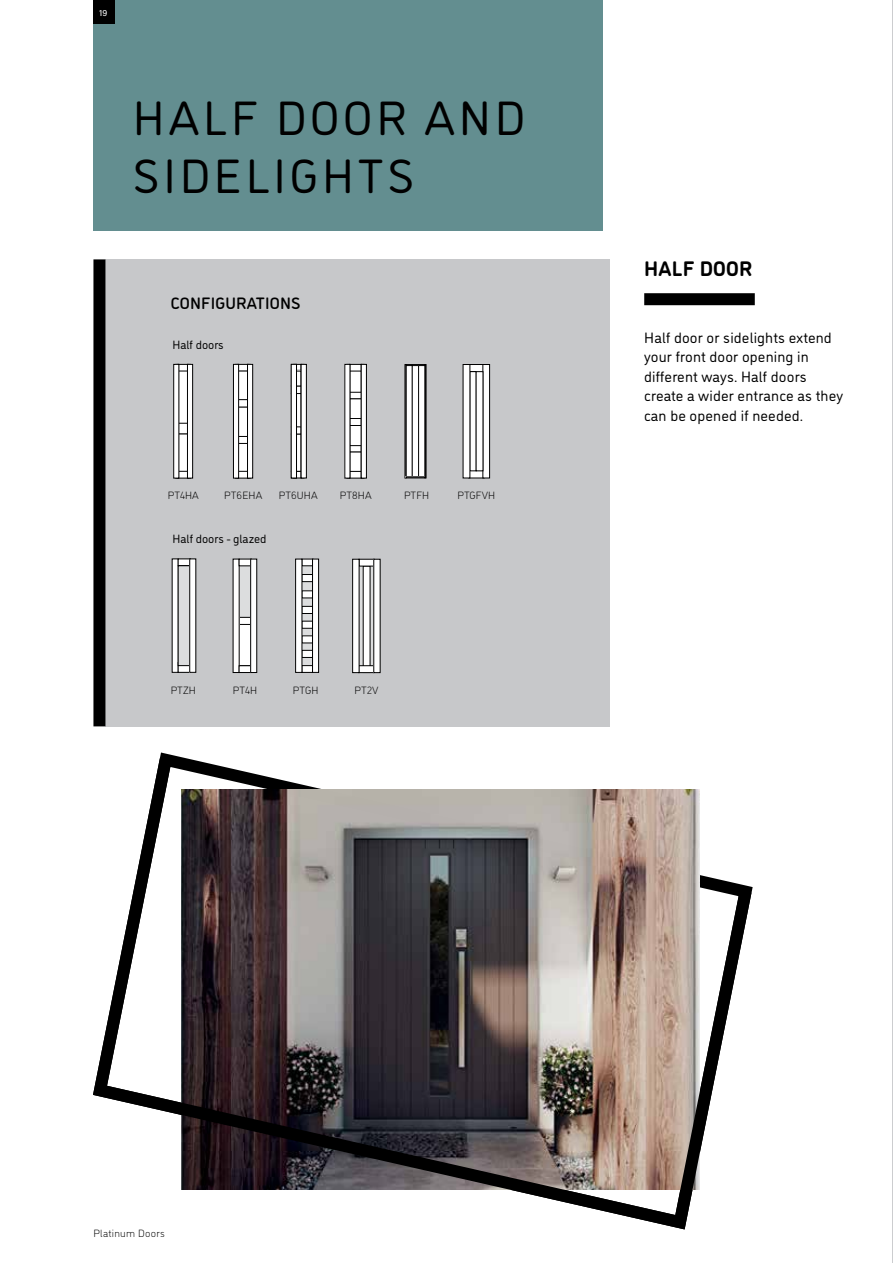
<style>
.page{position:relative;width:893px;height:1263px;background:#fff}
.page>*{position:absolute;margin:0;border:0;box-sizing:border-box;transform-origin:0 0}
.t1{font:48px/57.6px "DI Nosaur";letter-spacing:.08em;color:#000}
.t2{font:700 21px "DI Nosaur";letter-spacing:.01em;color:#000}
.t3{font:500 16.5px "DI Nosaur";letter-spacing:.01em;color:#000}
.t4{font:15px/19.5px "DI Nosaur";letter-spacing:.01em;color:#000}
.t5{font:12px "DI Nosaur";color:#000}
.t6{font:300 10.5px "DI Nosaur";letter-spacing:.01em;color:#000}
.t7{font:300 10.5px "DI Nosaur";letter-spacing:.03em;color:#000}
.t8{font:9px "Acumin Pro";color:#fff}
</style>
<div class="page">
<div style="left:93px;top:0;width:510px;height:231px;background:#638e90"></div>
<div style="left:105px;top:259px;width:505px;height:467px;background:#c7c8ca"></div>
<div style="left:93px;top:259px;width:12px;height:467px;background:#000"></div>
<div style="left:644px;top:293px;width:111px;height:12px;background:#000"></div>
<svg style="left:93px;top:752px;width:660px;height:478px"></svg>
<div style="left:172px;top:559px;width:6px;height:113px;background:#fff"></div>
<svg style="left:180px;top:666px;width:9px;height:4px"></svg>
<div style="left:178px;top:662px;width:13px;height:10px;border:1px solid #000"></div>
<div style="left:178px;top:559px;width:12px;height:7px;background:#fff"></div>
<div style="left:178px;top:559px;width:13px;height:7px;border:1px solid #000"></div>
<div style="left:178px;top:566px;width:12px;height:100px;background:#dcddde"></div>
<div style="left:178px;top:566px;width:13px;height:100px;border:1px solid #000"></div>
<div style="left:190px;top:559px;width:6px;height:113px;background:#fff"></div>
<svg style="left:359px;top:566px;width:15px;height:100px"></svg>
<div style="left:363px;top:563px;width:7px;height:109px;background:#fff"></div>
<div style="left:359px;top:559px;width:15px;height:7px;background:#fff"></div>
<div style="left:359px;top:666px;width:15px;height:6px;background:#fff"></div>
<div style="left:359px;top:666px;width:15px;height:7px;border:1px solid #000"></div>
<div style="left:353px;top:559px;width:6px;height:113px;background:#fff"></div>
<div style="left:352px;top:559px;width:7px;height:114px;border:1px solid #000"></div>
<div style="left:374px;top:559px;width:6px;height:113px;background:#fff"></div>
<div style="left:239px;top:564px;width:12px;height:102px;background:#dcddde"></div>
<div style="left:239px;top:564px;width:12px;height:102px;border:1px solid #000"></div>
<svg style="left:240px;top:619px;width:9px;height:5px"></svg>
<div style="left:238px;top:617px;width:13px;height:49px;border:1px solid #000"></div>
<div style="left:239px;top:624px;width:12px;height:42px;background:#fff"></div>
<div style="left:239px;top:624px;width:12px;height:42px;border:1px solid #000"></div>
<div style="left:233px;top:559px;width:6px;height:113px;background:#fff"></div>
<div style="left:239px;top:666px;width:12px;height:6px;background:#fff"></div>
<div style="left:239px;top:666px;width:12px;height:7px;border:1px solid #000"></div>
<div style="left:239px;top:559px;width:12px;height:7px;background:#fff"></div>
<div style="left:251px;top:559px;width:6px;height:113px;background:#fff"></div>
<svg style="left:302px;top:566px;width:10px;height:99px"></svg>
<div style="left:302px;top:666px;width:11px;height:6px;background:#fff"></div>
<div style="left:302px;top:665px;width:11px;height:7px;border:1px solid #000"></div>
<div style="left:302px;top:559px;width:11px;height:7px;background:#fff"></div>
<div style="left:302px;top:574px;width:11px;height:7px;background:#fff"></div>
<div style="left:302px;top:574px;width:11px;height:8px;border:1px solid #000"></div>
<div style="left:302px;top:606px;width:11px;height:7px;background:#fff"></div>
<div style="left:302px;top:606px;width:11px;height:8px;border:1px solid #000"></div>
<div style="left:302px;top:621px;width:11px;height:7px;background:#fff"></div>
<div style="left:302px;top:591px;width:11px;height:7px;background:#fff"></div>
<div style="left:302px;top:636px;width:11px;height:7px;background:#fff"></div>
<div style="left:302px;top:650px;width:11px;height:7px;background:#fff"></div>
<div style="left:302px;top:650px;width:11px;height:7px;border:1px solid #000"></div>
<div style="left:312px;top:559px;width:6px;height:113px;background:#fff"></div>
<div style="left:312px;top:559px;width:7px;height:113px;border:1px solid #000"></div>
<div style="left:296px;top:559px;width:6px;height:113px;background:#fff"></div>
<div style="left:295px;top:559px;width:7px;height:113px;border:1px solid #000"></div>
<div style="left:238px;top:364px;width:10px;height:7px;background:#fff"></div>
<div style="left:238px;top:364px;width:10px;height:7px;border:1px solid #000"></div>
<svg style="left:238px;top:399px;width:10px;height:8px"></svg>
<div style="left:238px;top:436px;width:10px;height:7px;background:#fff"></div>
<div style="left:238px;top:436px;width:10px;height:8px;border:1px solid #000"></div>
<div style="left:238px;top:443px;width:10px;height:28px;background:#fff"></div>
<div style="left:238px;top:371px;width:10px;height:28px;background:#fff"></div>
<div style="left:238px;top:407px;width:10px;height:29px;background:#fff"></div>
<div style="left:238px;top:471px;width:10px;height:7px;background:#fff"></div>
<div style="left:238px;top:471px;width:10px;height:7px;border:1px solid #000"></div>
<div style="left:247px;top:364px;width:6px;height:114px;background:#fff"></div>
<div style="left:247px;top:364px;width:6px;height:114px;border:1px solid #000"></div>
<div style="left:233px;top:364px;width:6px;height:114px;background:#fff"></div>
<div style="left:233px;top:364px;width:6px;height:114px;border:1px solid #000"></div>
<div style="left:291px;top:471px;width:10px;height:7px;background:#fff"></div>
<div style="left:291px;top:471px;width:10px;height:7px;border:1px solid #000"></div>
<div style="left:291px;top:364px;width:10px;height:6px;background:#fff"></div>
<div style="left:291px;top:364px;width:10px;height:6px;border:1px solid #000"></div>
<div style="left:291px;top:386px;width:10px;height:7px;background:#fff"></div>
<div style="left:291px;top:434px;width:10px;height:37px;background:#fff"></div>
<div style="left:291px;top:393px;width:10px;height:34px;background:#fff"></div>
<div style="left:291px;top:370px;width:10px;height:16px;background:#fff"></div>
<div style="left:291px;top:427px;width:10px;height:7px;background:#fff"></div>
<div style="left:301px;top:364px;width:5px;height:114px;background:#fff"></div>
<div style="left:291px;top:364px;width:5px;height:114px;background:#fff"></div>
<div style="left:291px;top:364px;width:6px;height:114px;border:1px solid #000"></div>
<div style="left:350px;top:471px;width:11px;height:7px;background:#fff"></div>
<div style="left:349px;top:470px;width:12px;height:8px;border:1px solid #000"></div>
<div style="left:350px;top:364px;width:11px;height:7px;background:#fff"></div>
<div style="left:349px;top:364px;width:12px;height:8px;border:1px solid #000"></div>
<div style="left:350px;top:392px;width:12px;height:7px;background:#fff"></div>
<div style="left:349px;top:392px;width:13px;height:7px;border:1px solid #000"></div>
<div style="left:350px;top:418px;width:11px;height:7px;background:#fff"></div>
<div style="left:350px;top:371px;width:11px;height:21px;background:#fff"></div>
<svg style="left:350px;top:445px;width:11px;height:7px"></svg>
<div style="left:350px;top:399px;width:12px;height:19px;background:#fff"></div>
<div style="left:349px;top:399px;width:13px;height:20px;border:1px solid #000"></div>
<div style="left:350px;top:425px;width:12px;height:20px;background:#fff"></div>
<div style="left:349px;top:425px;width:13px;height:21px;border:1px solid #000"></div>
<div style="left:350px;top:452px;width:11px;height:19px;background:#fff"></div>
<div style="left:361px;top:364px;width:5px;height:114px;background:#fff"></div>
<div style="left:361px;top:364px;width:5px;height:114px;border:1px solid #000"></div>
<div style="left:345px;top:364px;width:5px;height:114px;background:#fff"></div>
<svg style="left:406px;top:364px;width:19px;height:1px"></svg>
<div style="left:406px;top:366px;width:6px;height:111px;background:#fff"></div>
<div style="left:412px;top:366px;width:7px;height:111px;background:#fff"></div>
<div style="left:419px;top:366px;width:6px;height:111px;background:#fff"></div>
<div style="left:418px;top:365px;width:7px;height:112px;border:1px solid #000"></div>
<div style="left:405px;top:364px;width:1px;height:114px;border:1px solid #000"></div>
<div style="left:425px;top:364px;width:1px;height:114px;border:1px solid #000"></div>
<svg style="left:406px;top:477px;width:19px;height:1px"></svg>
<div style="left:178px;top:471px;width:10px;height:7px;background:#fff"></div>
<div style="left:178px;top:471px;width:10px;height:7px;border:1px solid #000"></div>
<div style="left:178px;top:364px;width:10px;height:7px;background:#fff"></div>
<div style="left:178px;top:364px;width:10px;height:8px;border:1px solid #000"></div>
<div style="left:178px;top:423px;width:10px;height:11px;background:#fff"></div>
<div style="left:178px;top:371px;width:10px;height:52px;background:#fff"></div>
<div style="left:178px;top:434px;width:10px;height:37px;background:#fff"></div>
<div style="left:187px;top:364px;width:6px;height:114px;background:#fff"></div>
<div style="left:187px;top:364px;width:6px;height:114px;border:1px solid #000"></div>
<div style="left:174px;top:364px;width:5px;height:114px;background:#fff"></div>
<div style="left:93px;top:0;width:22px;height:24px;background:#000"></div>
<hr style="left:892px;top:0;width:1px;height:1263px;background:#bcbec0">
<div style="left:468px;top:364px;width:16px;height:7px;background:#fff"></div>
<div style="left:468px;top:364px;width:16px;height:8px;border:1px solid #000"></div>
<svg style="left:469px;top:470px;width:15px;height:8px"></svg>
<div style="left:483px;top:364px;width:6px;height:114px;background:#fff"></div>
<div style="left:483px;top:364px;width:7px;height:114px;border:1px solid #000"></div>
<div style="left:470px;top:372px;width:6px;height:99px;background:#fff"></div>
<div style="left:476px;top:372px;width:7px;height:99px;background:#fff"></div>
<div style="left:463px;top:364px;width:7px;height:114px;background:#fff"></div>
<p class="t8" style="left:99px;top:6px;width:10px">19</p>
<h1 class="t1" style="left:133px;top:87px;width:394px">HALF DOOR AND<br>SIDELIGHTS</h1>
<p class="t3" style="left:171px;top:292px;width:131px">CONFIGURATIONS</p>
<p class="t5" style="left:172px;top:336px;width:53px">Half doors</p>
<p class="t6" style="left:168px;top:488px;width:33px">PT4HA</p>
<p class="t6" style="left:224px;top:488px;width:40px">PT6EHA</p>
<p class="t6" style="left:279px;top:488px;width:40px">PT6UHA</p>
<p class="t6" style="left:340px;top:488px;width:33px">PT8HA</p>
<p class="t6" style="left:404px;top:488px;width:27px">PTFH</p>
<p class="t6" style="left:457px;top:488px;width:39px">PTGFVH</p>
<p class="t5" style="left:173px;top:531px;width:96px">Half doors - glazed</p>
<p class="t6" style="left:171px;top:683px;width:27px">PTZH</p>
<p class="t6" style="left:233px;top:683px;width:26px">PT4H</p>
<p class="t6" style="left:293px;top:683px;width:27px">PTGH</p>
<p class="t6" style="left:355px;top:683px;width:25px">PT2V</p>
<h2 class="t2" style="left:644px;top:253px;width:110px">HALF DOOR</h2>
<p class="t4" style="left:644px;top:327px;width:200px">Half door or sidelights extend your front door opening in different ways. Half doors create a wider entrance as they can be opened if needed.</p>
<p class="t7" style="left:93px;top:1226px;width:73px">Platinum Doors</p>
</div>
